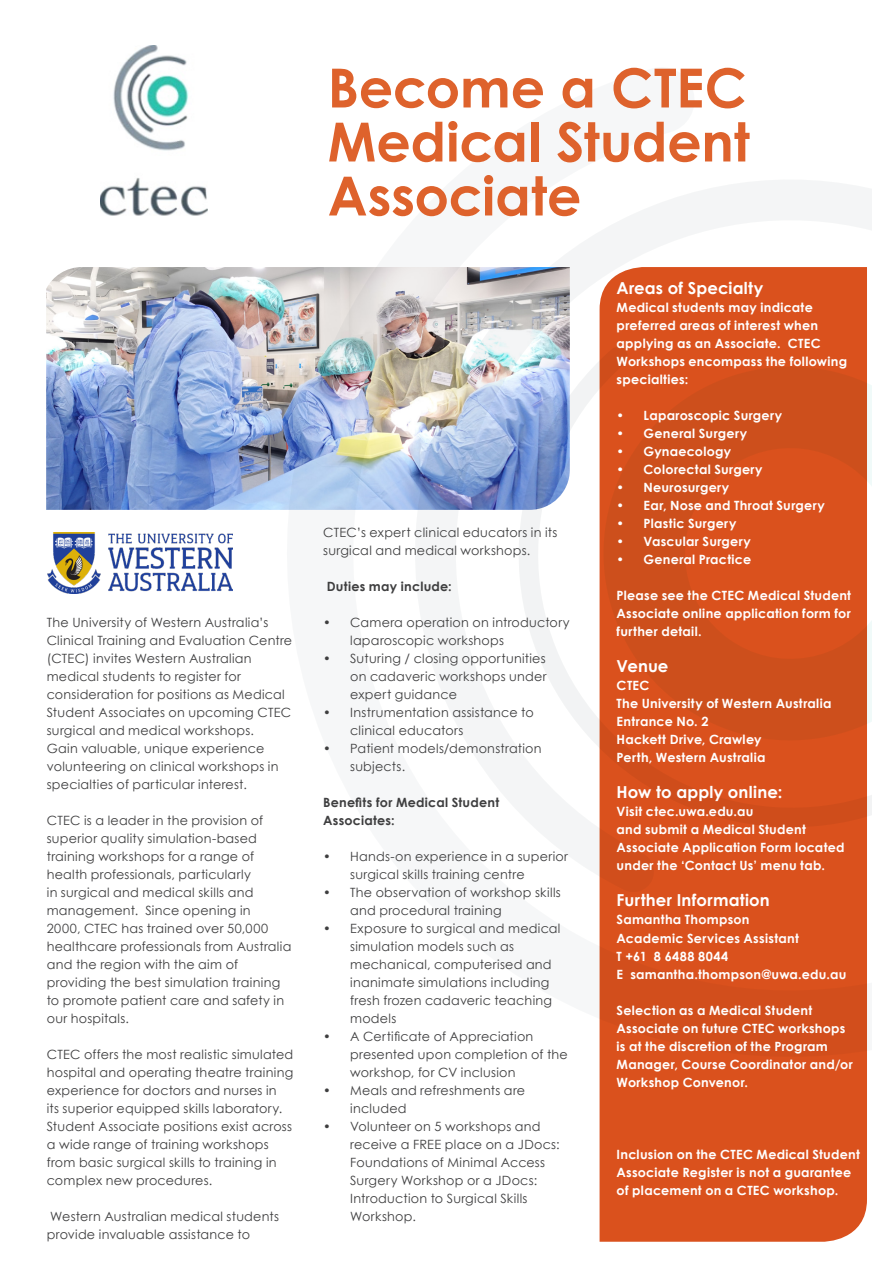
<style>
.page{position:relative;width:893px;height:1263px;background:#fff}
.page>*{position:absolute;margin:0;border:0;box-sizing:border-box;transform-origin:0 0}
.Head_1__Title__34pt{font:700 54px/54px "Century Gothic";letter-spacing:-.005em;color:#de622c}
.Subhead_1_WHITE___11pt_copy{font:700 16.5px "Century Gothic";letter-spacing:.01em;color:#fff}
.Body_copy_bold{font:12.75px/18px "Century Gothic";letter-spacing:.02em;color:#3e3e3f}
.Body_copy_WHITE{font:700 12.75px/18px "Century Gothic";letter-spacing:.02em;color:#fff}
.Body_copy_bold-2{font:700 12.75px/18px "Century Gothic";letter-spacing:.02em;color:#3e3e3f}
</style>
<div class="page">
<svg style="left:416px;top:180px;width:456px;height:894px"></svg>
<img style="left:101px;top:46px;width:106px;height:170px">
<img style="left:48px;top:533px;width:185px;height:61px">
<svg style="left:600px;top:267px;width:267px;height:975px;background:#d6501d"></svg>
<img style="left:46px;top:267px;width:524px;height:243px">
<p class="Body_copy_bold" style="left:47px;top:613px;width:247px">The University of Western Australia’s Clinical Training and Evaluation Centre (CTEC) invites Western Australian medical students to register for consideration for positions as Medical Student Associates on upcoming CTEC surgical and medical workshops.<br>Gain valuable, unique experience volunteering on clinical workshops in specialties of particular interest.</p>
<p class="Body_copy_bold" style="left:47px;top:811px;width:246px">CTEC is a leader in the provision of superior quality simulation-based training workshops for a range of health professionals, particularly<br>in surgical and medical skills and management. Since opening in<br>2000, CTEC has trained over 50,000 healthcare professionals from Australia and the region with the aim of providing the best simulation training to promote patient care and safety in our hospitals.</p>
<p class="Body_copy_bold" style="left:47px;top:1045px;width:248px">CTEC offers the most realistic simulated hospital and operating theatre training experience for doctors and nurses in<br>its superior equipped skills laboratory.<br>Student Associate positions exist across a wide range of training workshops from basic surgical skills to training in complex new procedures.</p>
<p class="Body_copy_bold" style="left:47px;top:1207px;width:234px">Western Australian medical students provide invaluable assistance to</p>
<p class="Head_1__Title__34pt" style="left:328px;top:58px;width:421px">Become a CTEC</p>
<p class="Head_1__Title__34pt" style="left:328px;top:112px;width:424px">Medical Student<br>Associate</p>
<p class="Body_copy_bold" style="left:323px;top:523px;width:236px">CTEC’s expert clinical educators in its surgical and medical workshops.</p>
<p class="Body_copy_bold-2" style="left:327px;top:577px;width:127px">Duties may include:</p>
<p class="Body_copy_bold" style="left:350px;top:613px;width:221px;text-indent:-27px">• Camera operation on introductory laparoscopic workshops</p>
<p class="Body_copy_bold" style="left:350px;top:649px;width:198px;text-align:justify;text-indent:-27px">• Suturing / closing opportunities on cadaveric workshops under expert guidance</p>
<p class="Body_copy_bold" style="left:350px;top:703px;width:185px;text-indent:-27px">• Instrumentation assistance to clinical educators</p>
<p class="Body_copy_bold" style="left:350px;top:739px;width:193px;text-indent:-27px">• Patient models/demonstration subjects.</p>
<p class="Body_copy_bold-2" style="left:323px;top:793px;width:177px">Benefits for Medical Student<br>Associates:</p>
<p class="Body_copy_bold" style="left:350px;top:847px;width:219px;text-indent:-27px">• Hands-on experience in a superior surgical skills training centre</p>
<p class="Body_copy_bold" style="left:350px;top:883px;width:212px;text-indent:-27px">• The observation of workshop skills and procedural training</p>
<p class="Body_copy_bold" style="left:350px;top:919px;width:212px;text-indent:-27px">• Exposure to surgical and medical simulation models such as mechanical, computerised and inanimate simulations including fresh frozen cadaveric teaching models</p>
<p class="Body_copy_bold" style="left:350px;top:1027px;width:219px;text-indent:-27px">• A Certificate of Appreciation presented upon completion of the workshop, for CV inclusion</p>
<p class="Body_copy_bold" style="left:350px;top:1081px;width:176px;text-indent:-27px">• Meals and refreshments are included</p>
<p class="Body_copy_bold" style="left:350px;top:1117px;width:211px;text-indent:-27px">• Volunteer on 5 workshops and receive a FREE place on a JDocs:<br>Foundations of Minimal Access<br>Surgery Workshop or a JDocs:<br>Introduction to Surgical Skills<br>Workshop.</p>
<p class="Subhead_1_WHITE___11pt_copy" style="left:617px;top:276px;width:148px">Areas of Specialty</p>
<p class="Body_copy_WHITE" style="left:617px;top:298px;width:232px">Medical students may indicate preferred areas of interest when applying as an Associate. CTEC<br>Workshops encompass the following specialties:</p>
<p class="Body_copy_WHITE" style="left:617px;top:406px;width:167px">• Laparoscopic Surgery</p>
<p class="Body_copy_WHITE" style="left:617px;top:424px;width:132px">• General Surgery</p>
<p class="Body_copy_WHITE" style="left:617px;top:442px;width:116px">• Gynaecology</p>
<p class="Body_copy_WHITE" style="left:617px;top:460px;width:148px">• Colorectal Surgery</p>
<p class="Body_copy_WHITE" style="left:617px;top:478px;width:114px">• Neurosurgery</p>
<p class="Body_copy_WHITE" style="left:617px;top:496px;width:210px">• Ear, Nose and Throat Surgery</p>
<p class="Body_copy_WHITE" style="left:617px;top:514px;width:121px">• Plastic Surgery</p>
<p class="Body_copy_WHITE" style="left:617px;top:532px;width:136px">• Vascular Surgery</p>
<p class="Body_copy_WHITE" style="left:617px;top:550px;width:136px">• General Practice</p>
<p class="Body_copy_WHITE" style="left:617px;top:586px;width:236px;text-align:justify">Please see the CTEC Medical Student Associate online application form for further detail.</p>
<p class="Subhead_1_WHITE___11pt_copy" style="left:617px;top:654px;width:53px">Venue</p>
<p class="Body_copy_WHITE" style="left:617px;top:676px;width:34px">CTEC</p>
<p class="Body_copy_WHITE" style="left:617px;top:694px;width:216px">The University of Western Australia</p>
<p class="Body_copy_WHITE" style="left:617px;top:712px;width:93px">Entrance No. 2</p>
<p class="Body_copy_WHITE" style="left:617px;top:730px;width:146px">Hackett Drive, Crawley</p>
<p class="Body_copy_WHITE" style="left:617px;top:748px;width:150px">Perth, Western Australia</p>
<p class="Subhead_1_WHITE___11pt_copy" style="left:617px;top:780px;width:167px">How to apply online:</p>
<p class="Body_copy_WHITE" style="left:617px;top:802px;width:138px">Visit ctec.uwa.edu.au</p>
<p class="Body_copy_WHITE" style="left:617px;top:820px;width:229px">and submit a Medical Student<br>Associate Application Form located under the ‘Contact Us’ menu tab.</p>
<p class="Subhead_1_WHITE___11pt_copy" style="left:617px;top:888px;width:155px">Further Information</p>
<p class="Body_copy_WHITE" style="left:617px;top:910px;width:134px">Samantha Thompson</p>
<p class="Body_copy_WHITE" style="left:617px;top:928px;width:184px">Academic Services Assistant</p>
<p class="Body_copy_WHITE" style="left:617px;top:946px;width:113px">T +61 8 6488 8044</p>
<p class="Body_copy_WHITE" style="left:617px;top:964px;width:231px">E samantha.thompson@uwa.edu.au</p>
<p class="Body_copy_WHITE" style="left:617px;top:1000px;width:238px">Selection as a Medical Student<br>Associate on future CTEC workshops is at the discretion of the Program<br>Manager, Course Coordinator and/or<br>Workshop Convenor.</p>
<p class="Body_copy_WHITE" style="left:617px;top:1144px;width:245px">Inclusion on the CTEC Medical Student<br>Associate Register is not a guarantee of placement on a CTEC workshop.</p>
</div>
